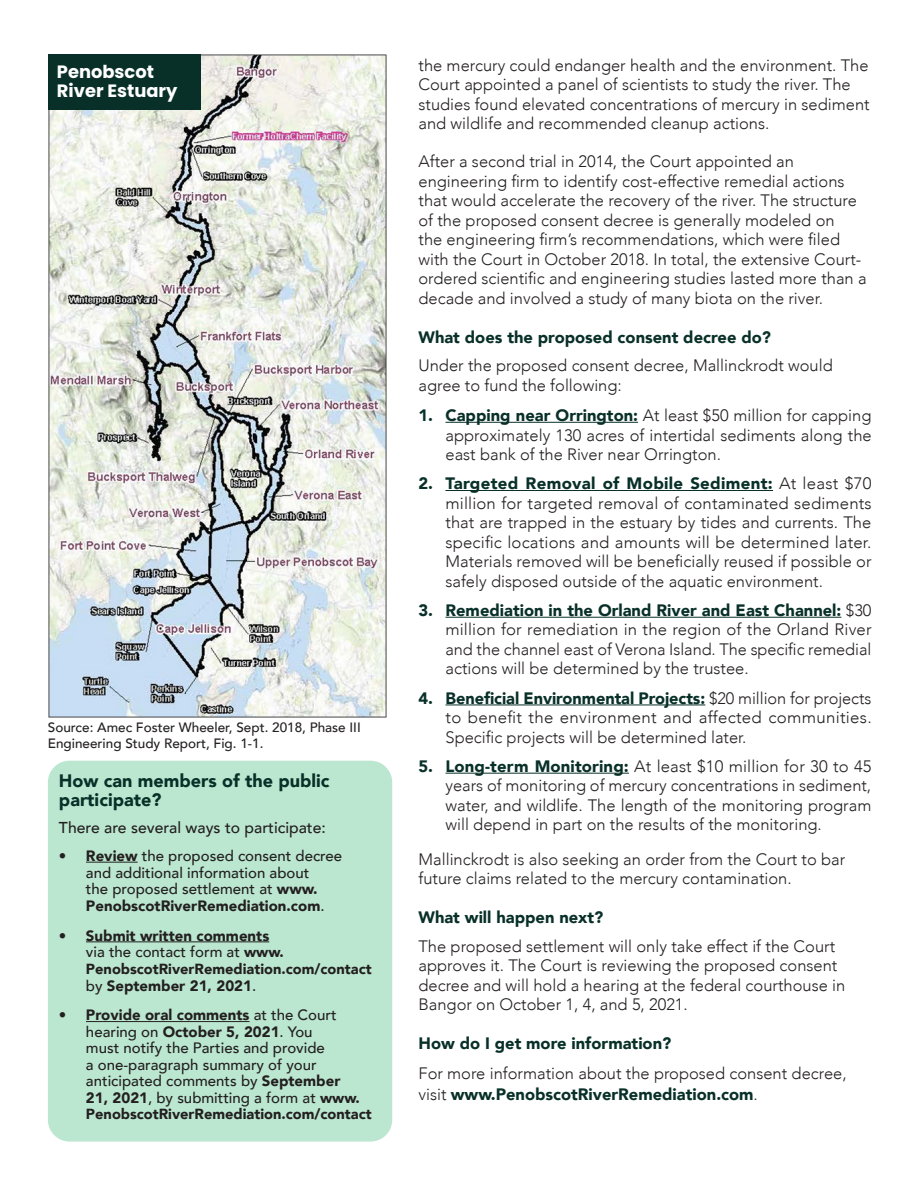
<style>
.page{position:relative;width:918px;height:1188px;background:#fff}
.page>*{position:absolute;margin:0;border:0;box-sizing:border-box;transform-origin:0 0}
.t1{font:900 18px/19.5px "Avenir";color:#083028}
.t2{font:700 17.85px "Poppins";color:#fff}
.t3{font:300 16.5px/19.5px "Avenir";color:#231f20}
.t4{font:900 16.5px "Avenir";color:#083028}
.t5{font:500 15.75px "Avenir";color:#231f20}
.t6{font:500 15px/16.5px "Avenir";color:#231f20}
.t7{font:900 15px/16.5px "Avenir";color:#231f20}
.t8{font:900 14.7px "Avenir";color:#231f20}
.t9{font:500 13.5px/16.5px "Avenir";color:#231f20}
.s1{font-weight:900}
.s2{font-weight:500}
.s3{font-size:14.7px}
.s4{font-weight:900;font-size:14.7px}
.s5{font-weight:900;color:#083028}
.s6{color:#083028}
</style>
<div class="page">
<img style="left:48px;top:54px;width:338px;height:663px">
<div style="left:48px;top:54px;width:152px;height:55px;background:#083028"></div>
<div style="left:48px;top:761px;width:344px;height:381px;background:#bbe7d0;border-radius:22px"></div>
<hr style="left:86px;top:862px;width:52px;height:1px;background:#231f20">
<hr style="left:86px;top:941px;width:183px;height:1px;background:#231f20">
<hr style="left:86px;top:1021px;width:164px;height:1px;background:#231f20">
<hr style="left:446px;top:422px;width:192px;height:1px;background:#083028">
<hr style="left:446px;top:490px;width:327px;height:1px;background:#083028">
<hr style="left:446px;top:617px;width:395px;height:1px;background:#083028">
<hr style="left:446px;top:705px;width:259px;height:1px;background:#083028">
<hr style="left:446px;top:773px;width:183px;height:1px;background:#083028">
<p class="t2" style="left:57px;top:61px;width:99px">Penobscot</p>
<p class="t2" style="left:57px;top:81px;width:122px">River Estuary</p>
<p class="t9" style="left:48px;top:718px;width:314px">Source: Amec Foster Wheeler, Sept. 2018, Phase III<br>Engineering Study Report, Fig. 1-1.</p>
<p class="t1" style="left:59px;top:770px;width:272px">How can members of the public participate?</p>
<p class="t5" style="left:59px;top:813px;width:268px">There are several ways to participate:</p>
<p class="t6" style="left:86px;top:847px;width:258px;text-indent:-27px"><span class="s1">• Review</span> the proposed consent decree and additional information about<br>the proposed settlement at <span class="s1">www.<br>PenobscotRiverRemediation.com</span>.</p>
<p class="t7" style="left:86px;top:927px;width:199px;text-indent:-27px">• Submit written comments <span class="s2">via the contact form at</span> <span class="s3">www.</span></p>
<p class="t8" style="left:86px;top:956px;width:287px">PenobscotRiverRemediation.com/contact</p>
<p class="t7" style="left:86px;top:977px;width:172px"><span class="s2">by</span> September 21, 2021<span class="s2">.</span></p>
<p class="t6" style="left:86px;top:1006px;width:275px;text-indent:-27px"><span class="s1">• Provide oral comments</span> at the Court hearing on <span class="s1">October 5, 2021</span>. You<br>must notify the Parties and provide<br>a one-paragraph summary of your anticipated comments by <span class="s1">September 21, 2021</span>, by submitting a form at <span class="s4">www.</span></p>
<p class="t8" style="left:86px;top:1102px;width:287px">PenobscotRiverRemediation.com/contact</p>
<p class="t3" style="left:418px;top:55px;width:453px">the mercury could endanger health and the environment. The Court appointed a panel of scientists to study the river. The studies found elevated concentrations of mercury in sediment and wildlife and recommended cleanup actions.</p>
<p class="t3" style="left:418px;top:152px;width:450px">After a second trial in 2014, the Court appointed an engineering firm to identify cost-effective remedial actions that would accelerate the recovery of the river. The structure of the proposed consent decree is generally modeled on<br>the engineering firm’s recommendations, which were filed with the Court in October 2018. In total, the extensive Court&shy;ordered scientific and engineering studies lasted more than a decade and involved a study of many biota on the river.</p>
<p class="t4" style="left:418px;top:323px;width:354px">What does the proposed consent decree do?</p>
<p class="t3" style="left:418px;top:356px;width:416px">Under the proposed consent decree, Mallinckrodt would agree to fund the following:</p>
<p class="t3" style="left:446px;top:406px;width:428px;text-align:justify;text-indent:-27px"><span class="s5">1. Capping near Orrington:</span> At least $50 million for capping approximately 130 acres of intertidal sediments along the east bank of the River near Orrington.</p>
<p class="t3" style="left:446px;top:474px;width:428px;text-align:justify;text-indent:-27px"><span class="s5">2. Targeted Removal of Mobile Sediment:</span> At least $70 million for targeted removal of contaminated sediments that are trapped in the estuary by tides and currents. The specific locations and amounts will be determined later.<br>Materials removed will be beneficially reused if possible or safely disposed outside of the aquatic environment.</p>
<p class="t3" style="left:446px;top:601px;width:428px;text-align:justify;text-indent:-27px"><span class="s5">3. Remediation in the Orland River and East Channel:</span> $30 million for remediation in the region of the Orland River and the channel east of Verona Island. The specific remedial actions will be determined by the trustee.</p>
<p class="t3" style="left:446px;top:688px;width:428px;text-align:justify;text-indent:-27px"><span class="s5">4. Beneficial Environmental Projects:</span> $20 million for projects to benefit the environment and affected communities.<br>Specific projects will be determined later.</p>
<p class="t3" style="left:446px;top:757px;width:428px;text-align:justify;text-indent:-27px"><span class="s5">5. Long-term Monitoring:</span> At least $10 million for 30 to 45 years of monitoring of mercury concentrations in sediment, water, and wildlife. The length of the monitoring program will depend in part on the results of the monitoring.</p>
<p class="t3" style="left:419px;top:850px;width:428px">Mallinckrodt is also seeking an order from the Court to bar future claims related to the mercury contamination.</p>
<p class="t4" style="left:419px;top:904px;width:186px">What will happen next?</p>
<p class="t3" style="left:419px;top:937px;width:428px">The proposed settlement will only take effect if the Court approves it. The Court is reviewing the proposed consent decree and will hold a hearing at the federal courthouse in Bangor on October 1, 4, and 5, 2021.</p>
<p class="t4" style="left:419px;top:1030px;width:254px">How do I get more information?</p>
<p class="t3" style="left:419px;top:1063px;width:430px;line-height:21px">For more information about the proposed consent decree, visit <span class="s5">www.PenobscotRiverRemediation.com</span><span class="s6">.</span></p>
</div>
